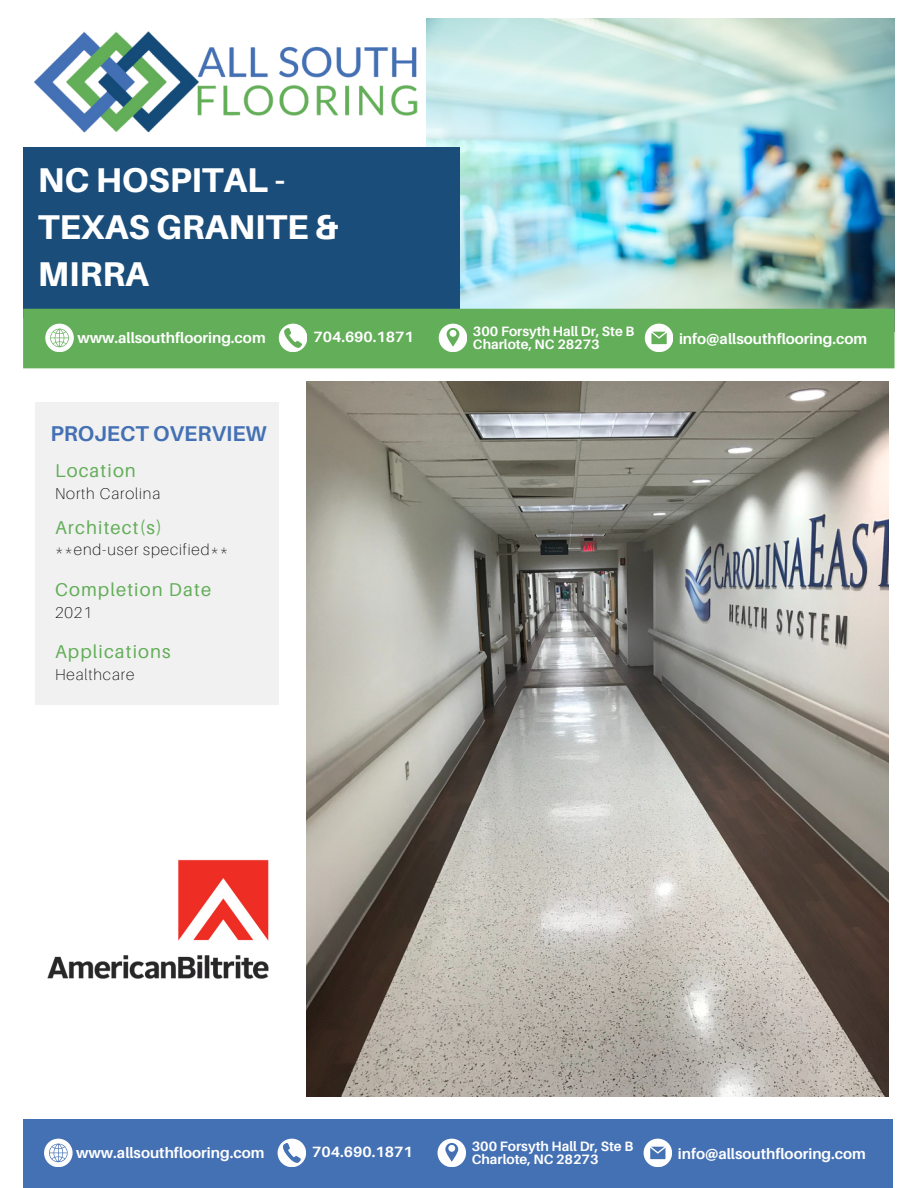
<style>
.page{position:relative;width:918px;height:1188px;background:#fff}
.page>*{position:absolute;margin:0;border:0;box-sizing:border-box;transform-origin:0 0}
.t1{font:800 34.35px/47.2px "Aileron";color:#fff}
.t2{font:700 21.45px "Aileron";color:#4470b4}
.t3{font:18.45px "Aileron";letter-spacing:.06em;color:#63ae59}
.t4{font:100 15.75px "Aileron";letter-spacing:.06em;color:#000}
.t5{font:700 14.85px "Aileron";color:#fefefe}
.t6{font:700 13.65px "Aileron";color:#fefefe}
</style>
<div class="page">
<img style="left:427px;top:19px;width:468px;height:290px">
<div style="left:23px;top:147px;width:437px;height:171px;background:#1b4d7a"></div>
<div style="left:23px;top:309px;width:872px;height:59px;background:#63ae59"></div>
<div style="left:35px;top:403px;width:244px;height:302px;background:#f1f1f1"></div>
<img style="left:34px;top:31px;width:384px;height:102px">
<svg style="left:45px;top:324px;width:28px;height:28px"></svg>
<svg style="left:279px;top:324px;width:28px;height:28px"></svg>
<svg style="left:439px;top:324px;width:28px;height:28px"></svg>
<svg style="left:645px;top:324px;width:28px;height:28px"></svg>
<div style="left:23px;top:1119px;width:869px;height:69px;background:#4470b4"></div>
<svg style="left:44px;top:1139px;width:28px;height:28px"></svg>
<svg style="left:278px;top:1139px;width:28px;height:28px"></svg>
<svg style="left:438px;top:1139px;width:28px;height:28px"></svg>
<svg style="left:644px;top:1139px;width:28px;height:28px"></svg>
<img style="left:306px;top:382px;width:583px;height:714px">
<img style="left:47px;top:859px;width:222px;height:120px">
<h4 class="t1" style="left:38px;top:155px;width:302px">NC HOSPITAL -<br>TEXAS GRANITE &amp;<br>MIRRA</h4>
<p class="t5" style="left:77px;top:329px;width:190px">www.allsouthflooring.com</p>
<h4 class="t2" style="left:50px;top:420px;width:218px">PROJECT OVERVIEW</h4>
<p class="t3" style="left:55px;top:460px;width:82px">Location</p>
<h1 class="t4" style="left:55px;top:484px;width:107px">North Carolina</h1>
<h4 class="t3" style="left:55px;top:516px;width:109px">Architect(s)</h4>
<p class="t4" style="left:55px;top:540px;width:175px">**end-user specified**</p>
<h3 class="t3" style="left:55px;top:578px;width:158px">Completion Date</h3>
<h2 class="t4" style="left:55px;top:603px;width:38px">2021</h2>
<h3 class="t3" style="left:55px;top:640px;width:117px">Applications</h3>
<p class="t4" style="left:55px;top:665px;width:81px">Healthcare</p>
<p class="t5" style="left:313px;top:328px;width:102px">704.690.1871</p>
<p class="t6" style="left:473px;top:322px;width:163px">300 Forsyth Hall Dr, Ste B</p>
<p class="t6" style="left:473px;top:336px;width:128px">Charlote, NC 28273</p>
<p class="t5" style="left:679px;top:329px;width:190px">info@allsouthflooring.com</p>
<h3 class="t5" style="left:76px;top:1144px;width:190px">www.allsouthflooring.com</h3>
<p class="t5" style="left:312px;top:1143px;width:102px">704.690.1871</p>
<h3 class="t6" style="left:472px;top:1137px;width:163px">300 Forsyth Hall Dr, Ste B</h3>
<p class="t6" style="left:472px;top:1151px;width:128px">Charlote, NC 28273</p>
<p class="t5" style="left:678px;top:1144px;width:190px">info@allsouthflooring.com</p>
</div>
